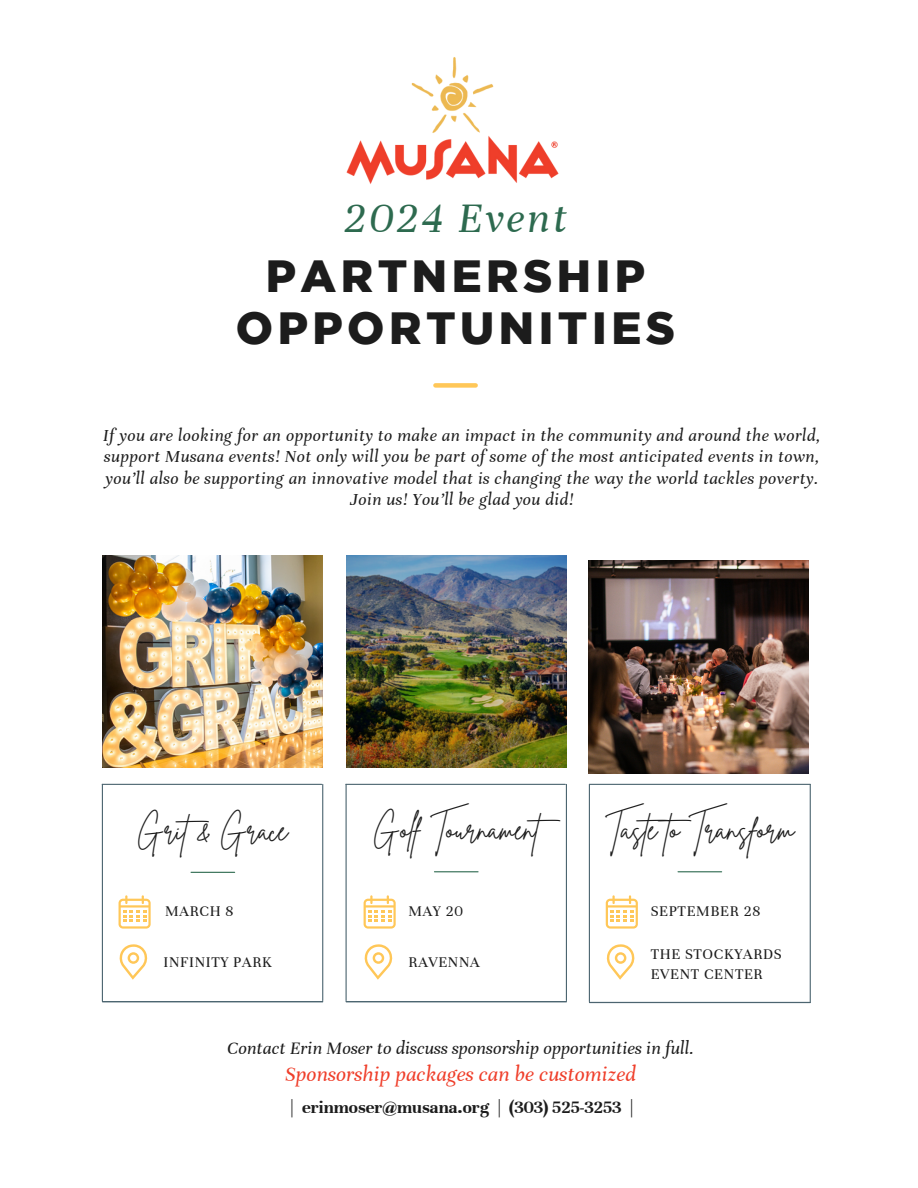
<style>
.page{position:relative;width:918px;height:1188px;background:#fff}
.page>*{position:absolute;margin:0;border:0;box-sizing:border-box;transform-origin:0 0}
.t1{font:900 45px/51.8px "Gotham";letter-spacing:.1em;color:#1c1c1c;text-align:center}
.t2{font:italic 45px "Unna";letter-spacing:.06em;color:#2d6a4f}
.t3{font:29.85px "Brittany Signature";color:#1c1c1c}
.t4{font:italic 22.05px "Unna";letter-spacing:.01em;color:#ef3e2a}
.t5{font:italic 18.75px "Unna";letter-spacing:.01em;color:#1c1c1c}
.t6{font:700 18.75px "Unna";color:#1c1c1c}
.t7{font:italic 18px/21.3px "Unna";letter-spacing:.03em;color:#1c1c1c;text-align:center}
.t8{font:15.9px "Unna";letter-spacing:.04em;color:#1c1c1c}
</style>
<div class="page">
<div style="left:435px;top:383px;width:41px;height:5px;background:#ffc758"></div>
<hr style="left:102px;top:784px;width:1px;height:217px;background:#4c6570">
<hr style="left:102px;top:1001px;width:221px;height:1px;background:#4c6570">
<hr style="left:322px;top:784px;width:1px;height:217px;background:#4c6570">
<hr style="left:346px;top:784px;width:1px;height:217px;background:#4c6570">
<hr style="left:346px;top:1001px;width:220px;height:1px;background:#4c6570">
<hr style="left:566px;top:784px;width:1px;height:217px;background:#4c6570">
<hr style="left:589px;top:784px;width:221px;height:1px;background:#4c6570">
<hr style="left:346px;top:784px;width:219px;height:1px;background:#4c6570">
<hr style="left:102px;top:784px;width:220px;height:1px;background:#4c6570">
<hr style="left:589px;top:784px;width:1px;height:218px;background:#4c6570">
<hr style="left:589px;top:1002px;width:221px;height:1px;background:#4c6570">
<hr style="left:810px;top:784px;width:1px;height:218px;background:#4c6570">
<hr style="left:678px;top:871px;width:44px;height:1px;background:#2d6a4f">
<hr style="left:434px;top:871px;width:44px;height:1px;background:#2d6a4f">
<hr style="left:191px;top:872px;width:44px;height:1px;background:#2d6a4f">
<svg style="left:119px;top:895px;width:32px;height:34px"></svg>
<svg style="left:120px;top:944px;width:28px;height:35px"></svg>
<svg style="left:364px;top:895px;width:32px;height:34px"></svg>
<svg style="left:365px;top:944px;width:28px;height:35px"></svg>
<svg style="left:606px;top:895px;width:32px;height:34px"></svg>
<svg style="left:607px;top:944px;width:28px;height:35px"></svg>
<img style="left:346px;top:57px;width:213px;height:127px">
<img style="left:103px;top:555px;width:219px;height:213px">
<img style="left:347px;top:555px;width:219px;height:213px">
<img style="left:589px;top:561px;width:219px;height:212px">
<h3 class="t2" style="left:344px;top:192px;width:225px">2024 Event</h3>
<p class="t1" style="left:236px;top:253px;width:441px">PARTNERSHIP<br>OPPORTUNITIES</p>
<h5 class="t7" style="left:103px;top:425px;width:719px">If you are looking for an opportunity to make an impact in the community and around the world, support Musana events! Not only will you be part of some of the most anticipated events in town, you’ll also be supporting an innovative model that is changing the way the world tackles poverty.<br>Join us! You’ll be glad you did!</h5>
<p class="t3" style="left:137px;top:810px;width:152px">Grit&amp; Grace</p>
<p class="t3" style="left:373px;top:810px;width:197px">Golf Tournament</p>
<h3 class="t3" style="left:605px;top:810px;width:191px">Taste to Transform</h3>
<p class="t8" style="left:165px;top:902px;width:70px">MARCH 8</p>
<p class="t8" style="left:163px;top:953px;width:110px">INFINITY PARK</p>
<h3 class="t8" style="left:408px;top:902px;width:56px">MAY 20</h3>
<p class="t8" style="left:408px;top:953px;width:73px">RAVENNA</p>
<p class="t8" style="left:651px;top:902px;width:111px">SEPTEMBER 28</p>
<p class="t8" style="left:651px;top:945px;width:132px">THE STOCKYARDS</p>
<p class="t8" style="left:651px;top:965px;width:114px">EVENT CENTER</p>
<h2 class="t5" style="left:227px;top:1037px;width:468px">Contact Erin Moser to discuss sponsorship opportunities in full.</h2>
<h2 class="t4" style="left:285px;top:1062px;width:352px">Sponsorship packages can be customized</h2>
<h1 class="t6" style="left:290px;top:1096px;width:345px">| erinmoser@musana.org | (303) 525-3253 |</h1>
</div>
